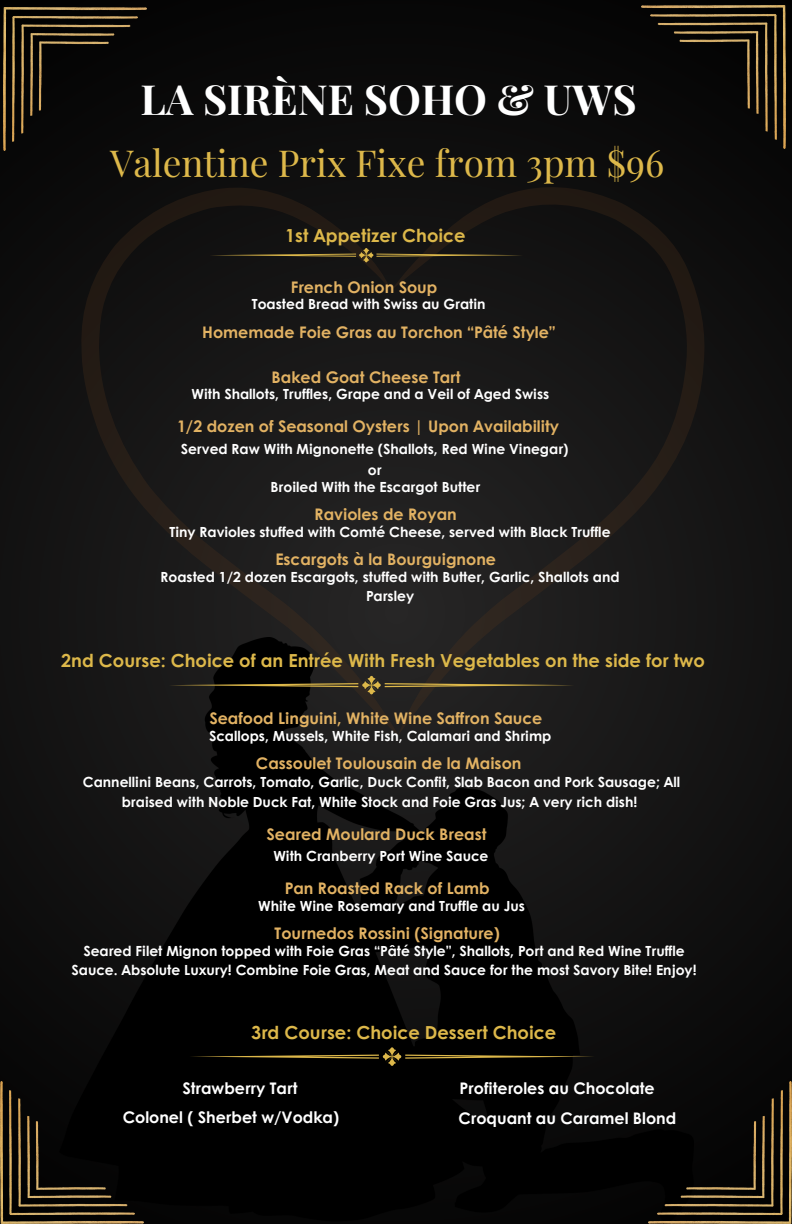
<style>
.page{position:relative;width:792px;height:1224px;background:#0e0d0d}
.page>*{position:absolute;margin:0;border:0;box-sizing:border-box;transform-origin:0 0}
.t1{font:700 41.5px "Playfair Display";color:#fff}
.t2{font:37.1px "Playfair Display";color:#ddb84a}
.t3{font:700 18px "Century Gothic";color:#ddb84a}
.t4{font:700 16px "Century Gothic";color:#e2b263}
.t5{font:700 16px "Century Gothic";color:#fff}
.t6{font:700 14px/19.5px "Century Gothic";color:#fff;text-align:center}
</style>
<div class="page">
<svg style="left:81px;top:188px;width:310px;height:449px;fill:#191817"></svg>
<svg style="left:391px;top:187px;width:314px;height:450px;fill:#191818"></svg>
<svg style="left:209px;top:248px;width:314px;height:14px"></svg>
<img style="left:642px;top:6px;width:143px;height:142px">
<img style="left:4px;top:8px;width:143px;height:142px">
<img style="left:89px;top:637px;width:598px;height:585px">
<img style="left:0;top:1081px;width:143px;height:143px">
<img style="left:649px;top:1081px;width:143px;height:143px">
<svg style="left:169px;top:676px;width:405px;height:18px"></svg>
<svg style="left:189px;top:1047px;width:406px;height:19px"></svg>
<p class="t1" style="left:140px;top:70px;width:498px">LA SIRÈNE SOHO &amp; UWS</p>
<h2 class="t2" style="left:110px;top:137px;width:556px">Valentine Prix Fixe from 3pm $96</h2>
<h1 class="t3" style="left:285px;top:222px;width:182px">1st Appetizer Choice</h1>
<p class="t4" style="left:291px;top:275px;width:148px">French Onion Soup</p>
<p class="t6" style="left:252px;top:294px;width:235px">Toasted Bread with Swiss au Gratin</p>
<h3 class="t4" style="left:202px;top:320px;width:355px">Homemade Foie Gras au Torchon “Pâté Style”</h3>
<p class="t4" style="left:272px;top:365px;width:190px">Baked Goat Cheese Tart</p>
<h4 class="t6" style="left:192px;top:384px;width:359px">With Shallots, Truffles, Grape and a Veil of Aged Swiss</h4>
<p class="t4" style="left:177px;top:414px;width:384px">1/2 dozen of Seasonal Oysters | Upon Availability</p>
<h4 class="t6" style="left:181px;top:438px;width:389px">Served Raw With Mignonette (Shallots, Red Wine Vinegar)</h4>
<h4 class="t6" style="left:368px;top:459px;width:15px">or</h4>
<p class="t6" style="left:270px;top:476px;width:211px">Broiled With the Escargot Butter</p>
<h4 class="t4" style="left:315px;top:502px;width:144px">Ravioles de Royan</h4>
<p class="t6" style="left:170px;top:521px;width:442px">Tiny Ravioles stuffed with Comté Cheese, served with Black Truffle</p>
<p class="t4" style="left:275px;top:547px;width:222px">Escargots à la Bourguignone</p>
<p class="t6" style="left:161px;top:566px;width:461px">Roasted 1/2 dozen Escargots, stuffed with Butter, Garlic, Shallots and<br>Parsley</p>
<h4 class="t3" style="left:61px;top:647px;width:645px">2nd Course: Choice of an Entrée With Fresh Vegetables on the side for two</h4>
<p class="t4" style="left:209px;top:706px;width:334px">Seafood Linguini, White Wine Saffron Sauce</p>
<h4 class="t6" style="left:209px;top:725px;width:344px">Scallops, Mussels, White Fish, Calamari and Shrimp</h4>
<p class="t4" style="left:256px;top:751px;width:267px">Cassoulet Toulousain de la Maison</p>
<p class="t6" style="left:83px;top:772px;width:599px">Cannellini Beans, Carrots, Tomato, Garlic, Duck Confit, Slab Bacon and Pork Sausage; All braised with Noble Duck Fat, White Stock and Foie Gras Jus; A very rich dish!</p>
<p class="t4" style="left:267px;top:822px;width:222px">Seared Moulard Duck Breast</p>
<p class="t6" style="left:273px;top:846px;width:217px">With Cranberry Port Wine Sauce</p>
<h4 class="t4" style="left:285px;top:876px;width:206px">Pan Roasted Rack of Lamb</h4>
<p class="t6" style="left:258px;top:895px;width:268px">White Wine Rosemary and Truffle au Jus</p>
<h4 class="t4" style="left:275px;top:921px;width:227px">Tournedos Rossini (Signature)</h4>
<h4 class="t6" style="left:72px;top:940px;width:627px">Seared Filet Mignon topped with Foie Gras “Pâté Style”, Shallots, Port and Red Wine Truffle<br>Sauce. Absolute Luxury! Combine Foie Gras, Meat and Sauce for the most Savory Bite! Enjoy!</h4>
<h4 class="t3" style="left:251px;top:1018px;width:306px">3rd Course: Choice Dessert Choice</h4>
<p class="t5" style="left:182px;top:1076px;width:117px">Strawberry Tart</p>
<h4 class="t5" style="left:123px;top:1105px;width:218px">Colonel ( Sherbet w/Vodka)</h4>
<p class="t5" style="left:460px;top:1076px;width:197px">Profiteroles au Chocolate</p>
<h4 class="t5" style="left:458px;top:1106px;width:219px">Croquant au Caramel Blond</h4>
</div>
